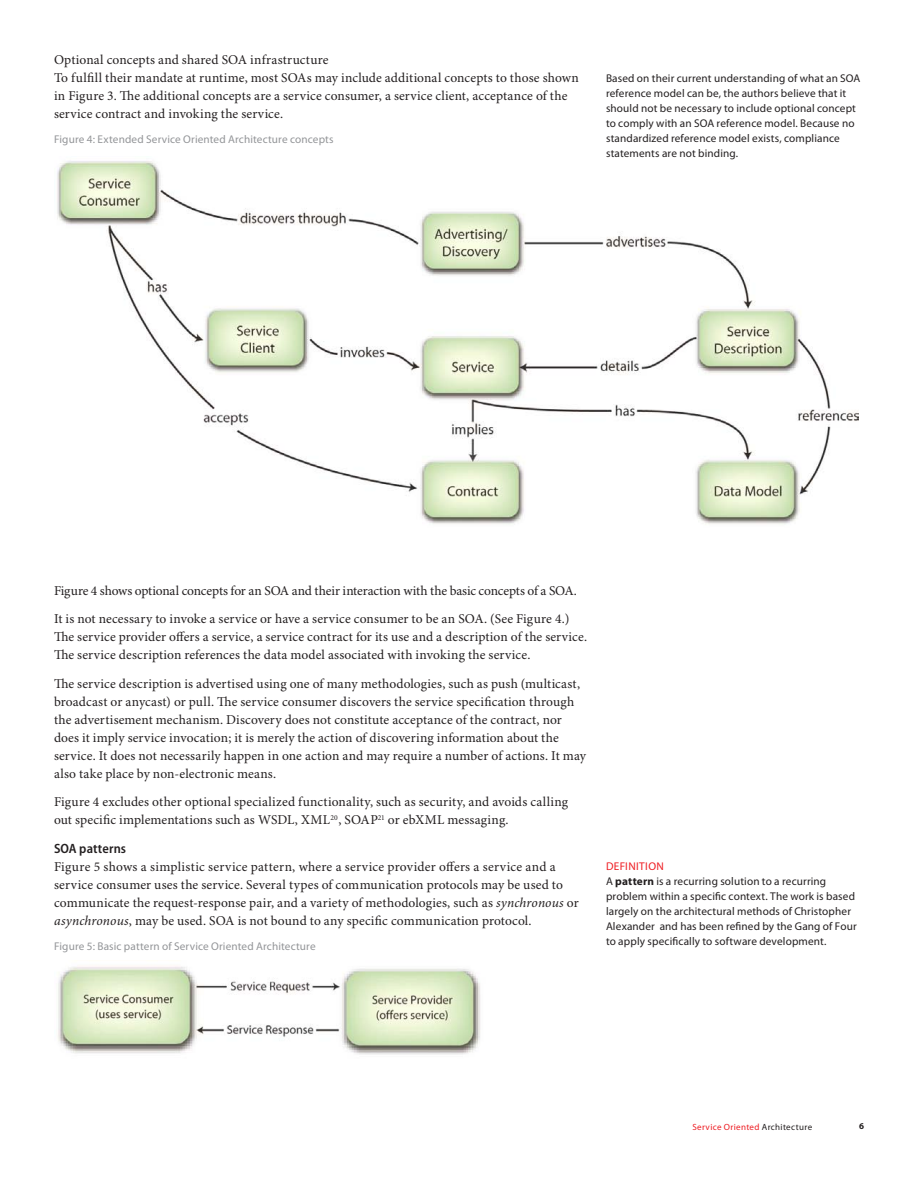
<style>
.page{position:relative;width:918px;height:1188px;background:#fff}
.page>*{position:absolute;margin:0;border:0;box-sizing:border-box;transform-origin:0 0}
.t1{font:13.5px/18px "Minion Pro";letter-spacing:.01em;color:#231f20}
.t2{font:600 semi-condensed 13.5px "Myriad Pro";letter-spacing:.005em;color:#231f20}
.t3{font:11.25px/15px "Myriad Pro";letter-spacing:.015em;color:#231f20}
.t4{font:11.25px "Myriad Pro";letter-spacing:.015em;color:#939598}
.t5{font:9px "Myriad Pro";letter-spacing:.04em;color:#ee1d23}
.t6{font:700 9px "Myriad Pro";color:#231f20}
.s1{font-style:italic}
.s2{color:#ee1d23}
.s3{font-weight:700}
.s4{color:#231f20}
</style>
<div class="page">
<img style="left:57px;top:161px;width:802px;height:363px">
<img style="left:58px;top:966px;width:422px;height:89px">
<p class="t1" style="left:54px;top:51px;width:526px">Optional concepts and shared SOA infrastructure<br>To fulfill their mandate at runtime, most SOAs may include additional concepts to those shown in Figure 3. The additional concepts are a service consumer, a service client, acceptance of the service contract and invoking the service.</p>
<p class="t4" style="left:54px;top:133px;width:281px">Figure 4: Extended Service Oriented Architecture concepts</p>
<p class="t3" style="left:606px;top:71px;width:256px">Based on their current understanding of what an SOA reference model can be, the authors believe that it should not be necessary to include optional concept to comply with an SOA reference model. Because no standardized reference model exists, compliance statements are not binding.</p>
<p class="t1" style="left:54px;top:577px;width:525px;line-height:28.5px">Figure 4 shows optional concepts for an SOA and their interaction with the basic concepts of a SOA.<br>It is not necessary to invoke a service or have a service consumer to be an SOA. (See Figure 4.)</p>
<p class="t1" style="left:54px;top:629px;width:535px">The service provider offers a service, a service contract for its use and a description of the service.<br>The service description references the data model associated with invoking the service.</p>
<p class="t1" style="left:54px;top:675px;width:534px">The service description is advertised using one of many methodologies, such as push (multicast, broadcast or anycast) or pull. The service consumer discovers the service specification through the advertisement mechanism. Discovery does not constitute acceptance of the contract, nor does it imply service invocation; it is merely the action of discovering information about the service. It does not necessarily happen in one action and may require a number of actions. It may also take place by non-electronic means.</p>
<p class="t1" style="left:54px;top:794px;width:516px">Figure 4 excludes other optional specialized functionality, such as security, and avoids calling out specific implementations such as WSDL, XML<sup>20</sup>, SOAP<sup>21</sup> or ebXML messaging.</p>
<p class="t2" style="left:54px;top:841px;width:74px">SOA patterns</p>
<p class="t1" style="left:54px;top:858px;width:526px">Figure 5 shows a simplistic service pattern, where a service provider offers a service and a service consumer uses the service. Several types of communication protocols may be used to communicate the request-response pair, and a variety of methodologies, such as <span class="s1">synchronous</span> or <span class="s1">asynchronous</span>, may be used. SOA is not bound to any specific communication protocol.</p>
<p class="t4" style="left:54px;top:940px;width:263px">Figure 5: Basic pattern of Service Oriented Architecture</p>
<p class="t3" style="left:606px;top:859px;width:252px"><span class="s2">DEFINITION<br></span>A <span class="s3">pattern</span> is a recurring solution to a recurring problem within a specific context. The work is based largely on the architectural methods of Christopher Alexander and has been refined by the Gang of Four to apply specifically to software development.</p>
<p class="t5" style="left:692px;top:1122px;width:121px">Service Oriented <span class="s4">Architecture</span></p>
<p class="t6" style="left:859px;top:1121px;width:6px">6</p>
</div>
